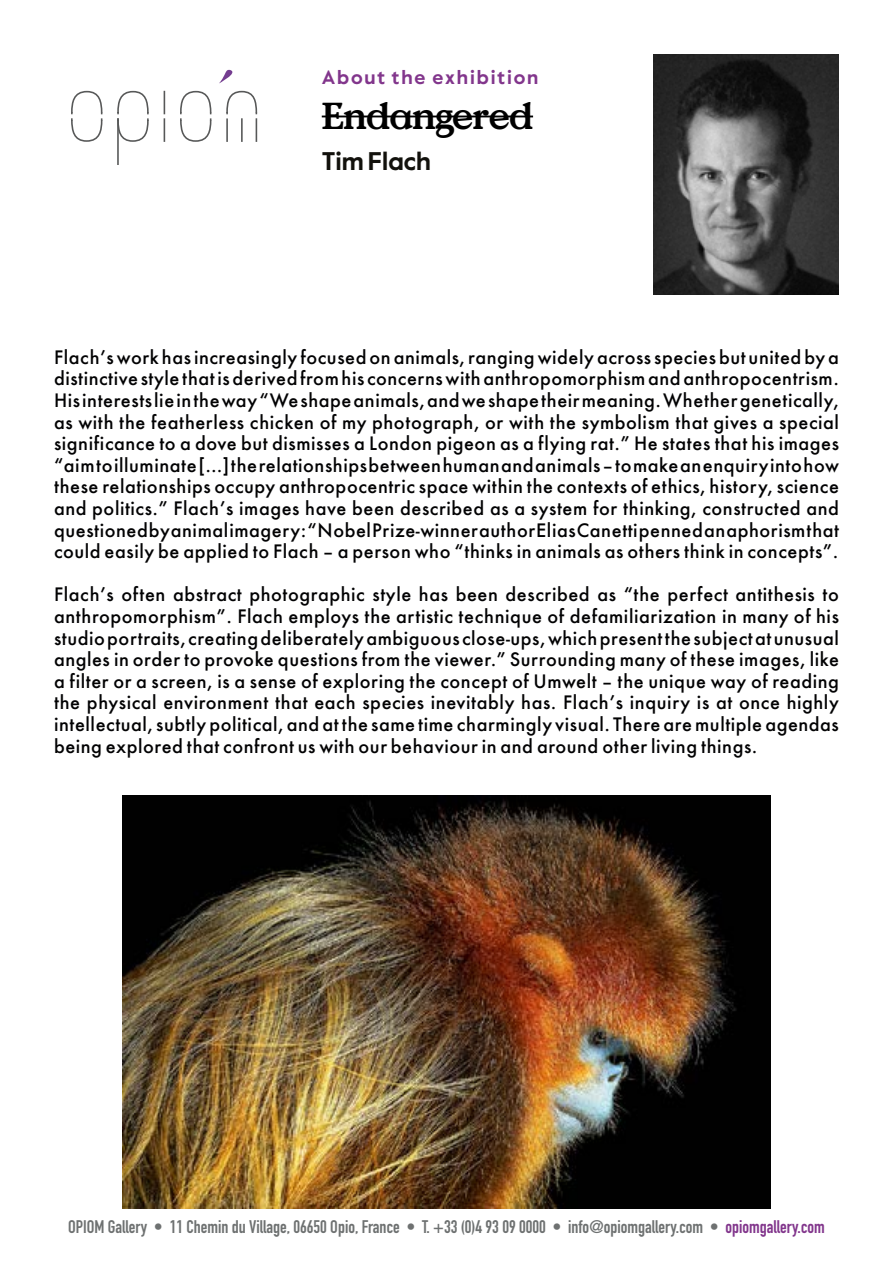
<style>
.page{position:relative;width:893px;height:1263px;background:#fff}
.page>*{position:absolute;margin:0;border:0;box-sizing:border-box;transform-origin:0 0}
.t1{font:37.5px "Value Serif";letter-spacing:-.02em;color:#000}
.t2{font:25.5px "Value Sans";color:#12110c}
.t3{font:19.5px "Value Sans";letter-spacing:.095em;color:#82368c}
.t4{font:500 18px/21.6px "Futura";letter-spacing:.03em;color:#020203;text-align:justify}
.t5{font:700 18px "DIN Condensed";color:#6e7171}
.s1{color:#82368c}
</style>
<div class="page">
<img style="left:653px;top:54px;width:186px;height:240px">
<img style="left:122px;top:795px;width:649px;height:414px">
<hr style="left:322px;top:116px;width:211px;height:1px;background:#000">
<svg style="left:219px;top:69px;width:14px;height:14px"></svg>
<svg style="left:226px;top:90px;width:32px;height:52px"></svg>
<svg style="left:71px;top:90px;width:32px;height:52px"></svg>
<svg style="left:180px;top:90px;width:32px;height:52px"></svg>
<svg style="left:117px;top:90px;width:32px;height:75px"></svg>
<svg style="left:164px;top:91px;width:1px;height:51px"></svg>
<p class="t3" style="left:322px;top:63px;width:218px">About the exhibition</p>
<h1 class="t1" style="left:322px;top:87px;width:213px">Endangered</h1>
<h2 class="t2" style="left:322px;top:143px;width:111px">Tim Flach</h2>
<p class="t4" style="left:54px;top:346px;width:787px">Flach’s work has increasingly focused on animals, ranging widely across species but united by a distinctive style that is derived from his concerns with anthropomorphism and anthropocentrism.<br>His interests lie in the way “We shape animals, and we shape their meaning. Whether genetically, as with the featherless chicken of my photograph, or with the symbolism that gives a special significance to a dove but dismisses a London pigeon as a flying rat.” He states that his images “aim to illuminate […] the relationships between human and animals – to make an enquiry into how these relationships occupy anthropocentric space within the contexts of ethics, history, science and politics.” Flach’s images have been described as a system for thinking, constructed and questioned by animal imagery: “Nobel Prize-winner author Elias Canetti penned an aphorism that could easily be applied to Flach – a person who “thinks in animals as others think in concepts”.</p>
<p class="t4" style="left:54px;top:584px;width:786px">Flach’s often abstract photographic style has been described as “the perfect antithesis to anthropomorphism”. Flach employs the artistic technique of defamiliarization in many of his studio portraits, creating deliberately ambiguous close-ups, which present the subject at unusual angles in order to provoke questions from the viewer.” Surrounding many of these images, like a filter or a screen, is a sense of exploring the concept of Umwelt – the unique way of reading the physical environment that each species inevitably has. Flach’s inquiry is at once highly intellectual, subtly political, and at the same time charmingly visual. There are multiple agendas being explored that confront us with our behaviour in and around other living things.</p>
<p class="t5" style="left:68px;top:1215px;width:758px">OPIOM Gallery • 11 Chemin du Village, 06650 Opio, France • T. +33 (0)4 93 09 0000 • info@opiomgallery.com • <span class="s1">opiomgallery.com</span></p>
</div>
